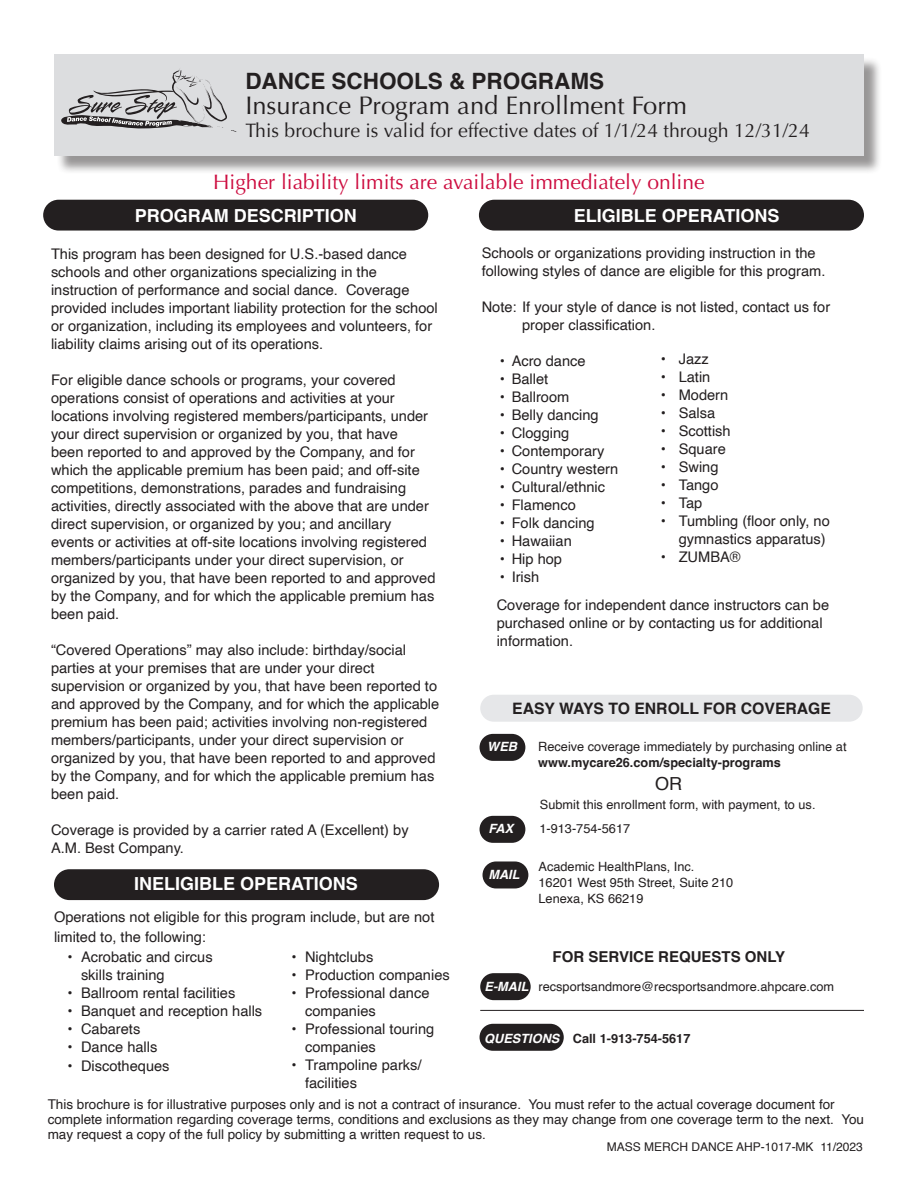
<style>
.page{position:relative;width:918px;height:1188px;background:#fff}
.page>*{position:absolute;margin:0;border:0;box-sizing:border-box;transform-origin:0 0}
.t1{font:25.5px "Optima";color:#231f20}
.t2{font:700 22.5px "Helvetica";color:#231f20}
.t3{font:21px "Optima";color:#cd0d40}
.t4{font:19.5px "Optima";color:#231f20}
.t5{font:700 18px "Helvetica";color:#fff}
.t6{font:18px "Helvetica";color:#231f20}
.t7{font:700 15.75px "Helvetica";color:#231f20}
.t8{font:700 15px "Helvetica";color:#231f20}
.t9{font:14.7px/18px "Helvetica";color:#231f20}
.t10{font:13.5px/15px "Helvetica";color:#231f20}
.t11{font:12.75px/15.8px "Helvetica";color:#231f20}
.t12{font:700 12.75px "Helvetica";color:#231f20}
.t13{font:italic 700 12.75px "Helvetica";color:#fff}
.t14{font:12px "Helvetica";color:#231f20}
.s1{font-weight:700;font-style:italic;color:#fff}
.s2{font-style:italic;color:#fff}
</style>
<div class="page">
<div style="left:480px;top:1024px;width:84px;height:27px;background:#231f20;border-radius:14px"></div>
<div style="left:480px;top:734px;width:45px;height:27px;background:#231f20;border-radius:14px"></div>
<div style="left:480px;top:816px;width:45px;height:27px;background:#231f20;border-radius:14px"></div>
<div style="left:480px;top:973px;width:51px;height:27px;background:#231f20;border-radius:14px"></div>
<div style="left:480px;top:695px;width:383px;height:27px;background:#e6e7e9;border-radius:13px"></div>
<div style="left:479px;top:200px;width:385px;height:31px;background:#231f20;border-radius:15px"></div>
<div style="left:54px;top:869px;width:385px;height:31px;background:#231f20;border-radius:15px"></div>
<div style="left:43px;top:200px;width:385px;height:31px;background:#231f20;border-radius:15px"></div>
<div style="left:56px;top:56px;width:827px;height:118px;background:#231f20;opacity:.47"></div>
<div style="left:54px;top:54px;width:810px;height:102px;background:#dcdddf"></div>
<hr style="left:480px;top:1010px;width:384px;height:1px;background:#231f20">
<svg style="left:61px;top:69px;width:176px;height:63px"></svg>
<div style="left:483px;top:861px;width:45px;height:27px;background:#231f20;border-radius:14px"></div>
<h2 class="t2" style="left:245px;top:67px;width:360px">DANCE SCHOOLS &amp; PROGRAMS</h2>
<h1 class="t1" style="left:245px;top:91px;width:443px">Insurance Program and Enrollment Form</h1>
<h3 class="t4" style="left:245px;top:119px;width:566px">This brochure is valid for effective dates of 1/1/24 through 12/31/24</h3>
<h3 class="t3" style="left:213px;top:170px;width:493px">Higher liability limits are available immediately online</h3>
<p class="t5" style="left:135px;top:204px;width:224px">PROGRAM DESCRIPTION</p>
<p class="t9" style="left:51px;top:245px;width:388px">This program has been designed for U.S.-based dance schools and other organizations specializing in the instruction of performance and social dance. Coverage provided includes important liability protection for the school or organization, including its employees and volunteers, for liability claims arising out of its operations.</p>
<p class="t9" style="left:51px;top:371px;width:386px">For eligible dance schools or programs, your covered operations consist of operations and activities at your locations involving registered members/participants, under your direct supervision or organized by you, that have<br>been reported to and approved by the Company, and for which the applicable premium has been paid; and off-site competitions, demonstrations, parades and fundraising activities, directly associated with the above that are under direct supervision, or organized by you; and ancillary events or activities at off-site locations involving registered members/participants under your direct supervision, or organized by you, that have been reported to and approved by the Company, and for which the applicable premium has been paid.</p>
<p class="t9" style="left:51px;top:641px;width:390px">“Covered Operations” may also include: birthday/social parties at your premises that are under your direct supervision or organized by you, that have been reported to and approved by the Company, and for which the applicable premium has been paid; activities involving non-registered members/participants, under your direct supervision or organized by you, that have been reported to and approved by the Company, and for which the applicable premium has been paid.</p>
<p class="t9" style="left:51px;top:821px;width:359px">Coverage is provided by a carrier rated A (Excellent) by<br>A.M. Best Company.</p>
<p class="t5" style="left:134px;top:873px;width:225px">INELIGIBLE OPERATIONS</p>
<p class="t9" style="left:54px;top:908px;width:382px;line-height:19.5px">Operations not eligible for this program include, but are not limited to, the following:</p>
<p class="t9" style="left:81px;top:948px;width:133px;text-indent:-13px">• Acrobatic and circus skills training</p>
<p class="t9" style="left:68px;top:984px;width:169px">• Ballroom rental facilities</p>
<p class="t9" style="left:68px;top:1002px;width:196px">• Banquet and reception halls</p>
<p class="t9" style="left:68px;top:1020px;width:74px">• Cabarets</p>
<p class="t9" style="left:68px;top:1038px;width:91px">• Dance halls</p>
<p class="t9" style="left:68px;top:1057px;width:104px">• Discotheques</p>
<p class="t9" style="left:292px;top:948px;width:83px">• Nightclubs</p>
<p class="t9" style="left:292px;top:966px;width:160px">• Production companies</p>
<p class="t9" style="left:305px;top:984px;width:126px;text-indent:-13px">• Professional dance companies</p>
<p class="t9" style="left:305px;top:1020px;width:131px;text-indent:-13px">• Professional touring companies</p>
<p class="t9" style="left:305px;top:1056px;width:118px;text-indent:-13px">• Trampoline parks/ facilities</p>
<p class="t5" style="left:574px;top:204px;width:207px">ELIGIBLE OPERATIONS</p>
<p class="t9" style="left:482px;top:244px;width:345px">Schools or organizations providing instruction in the following styles of dance are eligible for this program.</p>
<p class="t9" style="left:522px;top:298px;width:310px;text-indent:-40px">Note: If your style of dance is not listed, contact us for proper classification.</p>
<p class="t9" style="left:500px;top:352px;width:87px">• Acro dance</p>
<p class="t9" style="left:500px;top:370px;width:50px">• Ballet</p>
<p class="t9" style="left:500px;top:388px;width:71px">• Ballroom</p>
<p class="t9" style="left:500px;top:406px;width:100px">• Belly dancing</p>
<p class="t9" style="left:500px;top:424px;width:71px">• Clogging</p>
<p class="t9" style="left:500px;top:442px;width:106px">• Contemporary</p>
<p class="t9" style="left:500px;top:460px;width:120px">• Country western</p>
<p class="t9" style="left:500px;top:478px;width:107px">• Cultural/ethnic</p>
<p class="t9" style="left:500px;top:496px;width:78px">• Flamenco</p>
<p class="t9" style="left:500px;top:514px;width:96px">• Folk dancing</p>
<p class="t9" style="left:500px;top:532px;width:74px">• Hawaiian</p>
<p class="t9" style="left:500px;top:550px;width:64px">• Hip hop</p>
<p class="t9" style="left:497px;top:563px;width:334px;line-height:28.5px">• Irish<br>Coverage for independent dance instructors can be</p>
<p class="t9" style="left:497px;top:614px;width:327px">purchased online or by contacting us for additional information.</p>
<p class="t9" style="left:661px;top:350px;width:50px">• Jazz</p>
<p class="t9" style="left:661px;top:368px;width:51px">• Latin</p>
<p class="t9" style="left:661px;top:386px;width:69px">• Modern</p>
<p class="t9" style="left:661px;top:404px;width:56px">• Salsa</p>
<p class="t9" style="left:661px;top:422px;width:72px">• Scottish</p>
<p class="t9" style="left:661px;top:440px;width:67px">• Square</p>
<p class="t9" style="left:661px;top:458px;width:59px">• Swing</p>
<p class="t9" style="left:661px;top:476px;width:59px">• Tango</p>
<p class="t9" style="left:661px;top:494px;width:43px">• Tap</p>
<p class="t9" style="left:661px;top:512px;width:171px;text-align:right">• Tumbling (floor only, no gymnastics apparatus)</p>
<p class="t9" style="left:661px;top:548px;width:81px">• ZUMBA®</p>
<p class="t7" style="left:512px;top:699px;width:320px">EASY WAYS TO ENROLL FOR COVERAGE</p>
<p class="t13" style="left:487px;top:739px;width:31px">WEB</p>
<p class="t11" style="left:538px;top:739px;width:310px">Receive coverage immediately by purchasing online at</p>
<p class="t12" style="left:538px;top:754px;width:244px">www.mycare26.com/specialty-programs</p>
<p class="t6" style="left:655px;top:770px;width:28px">OR</p>
<p class="t11" style="left:540px;top:798px;width:277px">Submit this enrollment form, with payment, to us.</p>
<p class="t13" style="left:488px;top:821px;width:26px">FAX</p>
<p class="t11" style="left:539px;top:821px;width:92px">1-913-754-5617</p>
<p class="t13" style="left:488px;top:867px;width:33px">MAIL</p>
<p class="t11" style="left:539px;top:860px;width:196px">Academic HealthPlans, Inc.<br>16201 West 95th Street, Suite 210<br>Lenexa, KS 66219</p>
<p class="t8" style="left:553px;top:948px;width:234px">FOR SERVICE REQUESTS ONLY</p>
<p class="t11" style="left:485px;top:979px;width:351px"><span class="s1">E-MAIL</span> recsportsandmore@recsportsandmore.ahpcare.com</p>
<p class="t12" style="left:484px;top:1031px;width:208px"><span class="s2">QUESTIONS</span> Call 1-913-754-5617</p>
<p class="t10" style="left:48px;top:1097px;width:818px">This brochure is for illustrative purposes only and is not a contract of insurance. You must refer to the actual coverage document for complete information regarding coverage terms, conditions and exclusions as they may change from one coverage term to the next. You may request a copy of the full policy by submitting a written request to us.</p>
<p class="t14" style="left:607px;top:1137px;width:257px">MASS MERCH DANCE AHP-1017-MK 11/2023</p>
</div>
